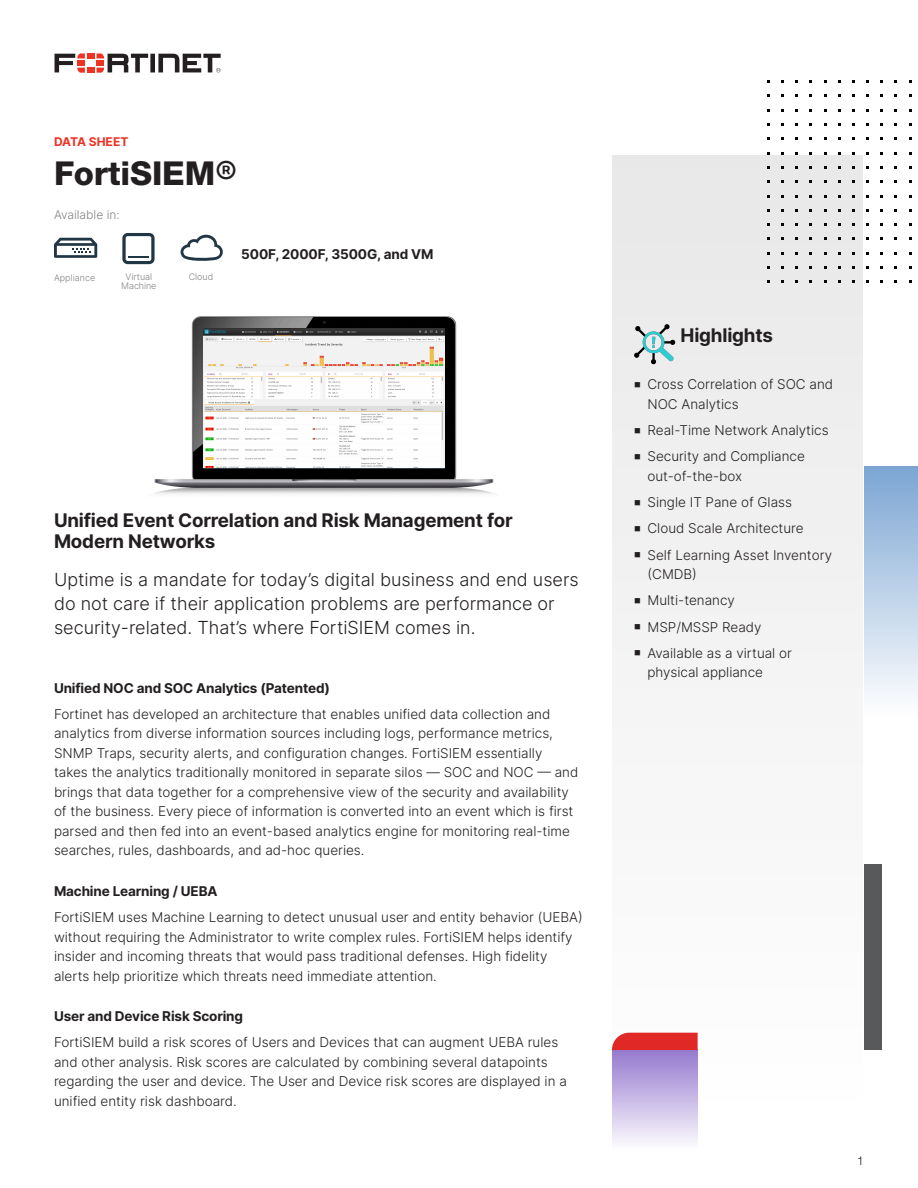
<style>
.page{position:relative;width:918px;height:1188px;background:#fff}
.page>*{position:absolute;margin:0;border:0;box-sizing:border-box;transform-origin:0 0}
.Product_Title{font:800 33px "Helvetica Neue LT Std";letter-spacing:-.005em;color:#231f20}
.Section_Subhead{font:700 18.75px/21px "Inter";letter-spacing:-.01em;color:#231f20}
.Sidebar_Header{font:700 18.75px "Inter";letter-spacing:-.01em;color:#231f20}
.Product_Intro{font:300 18px/24px "Inter";color:#231f20}
.Front_Page_Body{font:300 13.5px/19.5px "Inter";color:#231f20}
.Section_Sub-sub_Head{font:700 13.5px "Inter";letter-spacing:-.01em;color:#231f20}
.Page_Header_-_Body{font:300 12px "Inter";color:#808285}
.Page_Header_-_Body-2{font:700 12px "Inter";color:#ee3224}
.t1{font:300 12px "Helvetica Neue LT Pro";color:#231f20}
.Page_Header_-_Body-3{font:300 9px "Inter";color:#808285}
.Page_Header{font:300 9px "Inter";letter-spacing:-.01em;color:#808285}
.s1{font-family:"Inter";font-weight:500}
</style>
<div class="page">
<svg style="left:55px;top:53px;width:166px;height:20px"></svg>
<svg style="left:612px;top:1050px;width:86px;height:93px"></svg>
<div style="left:864px;top:864px;width:17px;height:185px;background:#58595b"></div>
<div style="left:864px;top:467px;width:54px;height:248px;background:linear-gradient(to bottom,#7ca6d3,#fdfdfe)"></div>
<div style="left:613px;top:156px;width:250px;height:957px;background:#f2f2f2"></div>
<svg style="left:54px;top:238px;width:43px;height:20px"></svg>
<svg style="left:181px;top:235px;width:42px;height:26px"></svg>
<svg style="left:122px;top:233px;width:33px;height:31px"></svg>
<hr style="left:128px;top:256px;width:21px;height:2px;background:#223746">
<img style="left:154px;top:316px;width:340px;height:178px">
<img style="left:204px;top:329px;width:241px;height:138px">
<img style="left:634px;top:324px;width:42px;height:41px">
<p class="Page_Header_-_Body-2" style="left:54px;top:133px;width:76px">DATA SHEET</p>
<p class="Product_Title" style="left:54px;top:154px;width:185px">FortiSIEM<span class="s1">®</span></p>
<p class="Page_Header_-_Body" style="left:54px;top:206px;width:67px">Available in:</p>
<p class="Page_Header_-_Body-3" style="left:54px;top:272px;width:43px">Appliance</p>
<p class="Page_Header" style="left:126px;top:270px;width:28px">Virtual</p>
<p class="Page_Header_-_Body-3" style="left:189px;top:270px;width:26px">Cloud</p>
<p class="Page_Header" style="left:121px;top:279px;width:37px">Machine</p>
<p class="Section_Sub-sub_Head" style="left:241px;top:244px;width:194px">500F, 2000F, 3500G, and VM</p>
<p class="Section_Subhead" style="left:54px;top:509px;width:460px">Unified Event Correlation and Risk Management for<br>Modern Networks</p>
<p class="Product_Intro" style="left:54px;top:567px;width:526px">Uptime is a mandate for today’s digital business and end users do not care if their application problems are performance or security-related. That’s where FortiSIEM comes in.</p>
<p class="Section_Sub-sub_Head" style="left:54px;top:678px;width:278px">Unified NOC and SOC Analytics (Patented)</p>
<p class="Front_Page_Body" style="left:54px;top:704px;width:526px">Fortinet has developed an architecture that enables unified data collection and analytics from diverse information sources including logs, performance metrics, SNMP Traps, security alerts, and configuration changes. FortiSIEM essentially takes the analytics traditionally monitored in separate silos — SOC and NOC — and brings that data together for a comprehensive view of the security and availability of the business. Every piece of information is converted into an event which is first parsed and then fed into an event-based analytics engine for monitoring real-time searches, rules, dashboards, and ad-hoc queries.</p>
<p class="Section_Sub-sub_Head" style="left:54px;top:881px;width:165px">Machine Learning / UEBA</p>
<p class="Front_Page_Body" style="left:54px;top:907px;width:530px">FortiSIEM uses Machine Learning to detect unusual user and entity behavior (UEBA) without requiring the Administrator to write complex rules. FortiSIEM helps identify insider and incoming threats that would pass traditional defenses. High fidelity alerts help prioritize which threats need immediate attention.</p>
<p class="Section_Sub-sub_Head" style="left:54px;top:1006px;width:191px">User and Device Risk Scoring</p>
<p class="Front_Page_Body" style="left:54px;top:1032px;width:514px">FortiSIEM build a risk scores of Users and Devices that can augment UEBA rules and other analysis. Risk scores are calculated by combining several datapoints regarding the user and device. The User and Device risk scores are displayed in a unified entity risk dashboard.</p>
<p class="Sidebar_Header" style="left:681px;top:322px;width:94px">Highlights</p>
<p class="Front_Page_Body" style="left:648px;top:374px;width:187px;text-indent:-14px">■ Cross Correlation of SOC and<br>NOC Analytics</p>
<p class="Front_Page_Body" style="left:634px;top:420px;width:196px">■ Real-Time Network Analytics</p>
<p class="Front_Page_Body" style="left:648px;top:446px;width:159px;text-indent:-14px">■ Security and Compliance out-of-the-box</p>
<p class="Front_Page_Body" style="left:634px;top:492px;width:160px">■ Single IT Pane of Glass</p>
<p class="Front_Page_Body" style="left:634px;top:518px;width:171px">■ Cloud Scale Architecture</p>
<p class="Front_Page_Body" style="left:648px;top:545px;width:186px;text-indent:-14px">■ Self Learning Asset Inventory (CMDB)</p>
<p class="Front_Page_Body" style="left:634px;top:590px;width:103px">■ Multi-tenancy</p>
<p class="Front_Page_Body" style="left:634px;top:617px;width:129px">■ MSP/MSSP Ready</p>
<p class="Front_Page_Body" style="left:648px;top:643px;width:146px;text-indent:-14px">■ Available as a virtual or physical appliance</p>
<p class="t1" style="left:857px;top:1154px;width:8px">1</p>
</div>
